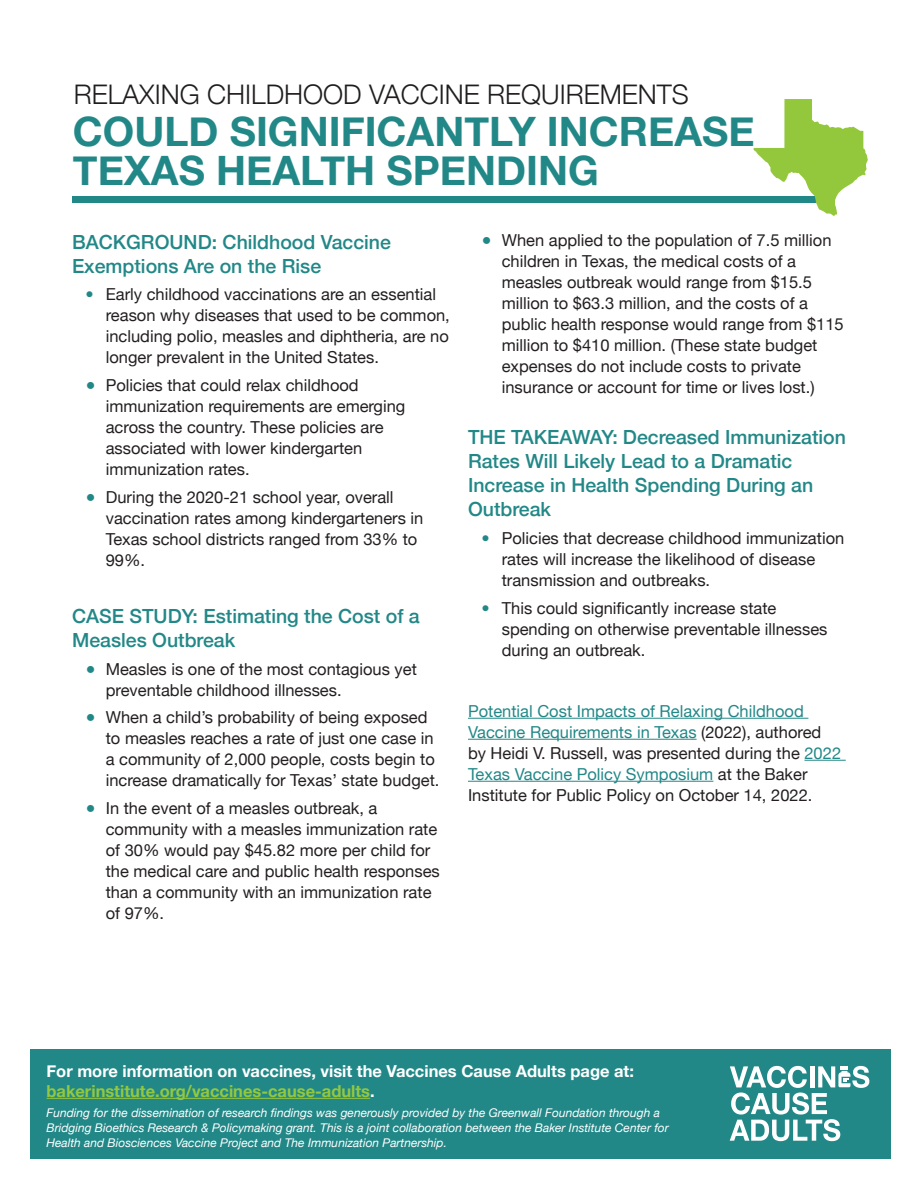
<style>
.page{position:relative;width:918px;height:1188px;background:#fff}
.page>*{position:absolute;margin:0;border:0;box-sizing:border-box;transform-origin:0 0}
.t1{font:700 40.5px/39px "Helvetica Neue";color:#228887}
.t2{font:300 27px "Helvetica Neue";color:#201d1e}
.t3{font:500 19.5px/24px "Helvetica Neue";color:#228887}
.t4{font:16.5px/21px "Helvetica Neue";color:#231f20}
.t5{font:700 16.5px/19.8px "Helvetica Neue";color:#fff}
.t6{font:italic 12px/15px "Helvetica Neue";color:#fff}
.s1{font-weight:500;color:#228887}
.s2{color:#228887}
.s3{color:#94c83c}
</style>
<div class="page">
<div style="left:72px;top:197px;width:756px;height:6px;background:#228887"></div>
<svg style="left:754px;top:99px;width:114px;height:117px"></svg>
<hr style="left:468px;top:718px;width:340px;height:1px;background:#228887">
<hr style="left:468px;top:739px;width:229px;height:1px;background:#228887">
<hr style="left:804px;top:760px;width:42px;height:1px;background:#228887">
<hr style="left:468px;top:781px;width:245px;height:1px;background:#228887">
<div style="left:30px;top:1049px;width:861px;height:110px;background:#228887"></div>
<svg style="left:730px;top:1066px;width:139px;height:75px"></svg>
<hr style="left:46px;top:1098px;width:324px;height:1px;background:#94c83c">
<p class="t2" style="left:74px;top:72px;width:617px">RELAXING CHILDHOOD VACCINE REQUIREMENTS</p>
<p class="t1" style="left:73px;top:113px;width:683px">COULD SIGNIFICANTLY INCREASE<br>TEXAS HEALTH SPENDING</p>
<p class="t3" style="left:72px;top:228px;width:320px">BACKGROUND: Childhood Vaccine<br>Exemptions Are on the Rise</p>
<p class="t4" style="left:106px;top:285px;width:346px;text-indent:-20px"><span class="s1">•</span> Early childhood vaccinations are an essential reason why diseases that used to be common, including polio, measles and diphtheria, are no longer prevalent in the United States.</p>
<p class="t4" style="left:106px;top:376px;width:301px;text-indent:-20px"><span class="s1">●</span> Policies that could relax childhood immunization requirements are emerging across the country. These policies are associated with lower kindergarten immunization rates.</p>
<p class="t4" style="left:106px;top:487px;width:319px;text-indent:-20px"><span class="s1">●</span> During the 2020-21 school year, overall vaccination rates among kindergarteners in Texas school districts ranged from 33% to 99%.</p>
<p class="t3" style="left:72px;top:602px;width:349px">CASE STUDY: Estimating the Cost of a<br>Measles Outbreak</p>
<p class="t4" style="left:106px;top:659px;width:313px;text-indent:-20px"><span class="s1">●</span> Measles is one of the most contagious yet preventable childhood illnesses.</p>
<p class="t4" style="left:106px;top:708px;width:335px;text-indent:-20px"><span class="s1">●</span> When a child’s probability of being exposed to measles reaches a rate of just one case in a community of 2,000 people, costs begin to increase dramatically for Texas’ state budget.</p>
<p class="t4" style="left:106px;top:799px;width:336px;text-indent:-20px"><span class="s1">●</span> In the event of a measles outbreak, a community with a measles immunization rate of 30% would pay $45.82 more per child for the medical care and public health responses than a community with an immunization rate of 97%.</p>
<p class="t4" style="left:502px;top:230px;width:344px;text-indent:-20px"><span class="s1">●</span> When applied to the population of 7.5 million children in Texas, the medical costs of a measles outbreak would range from $15.5 million to $63.3 million, and the costs of a public health response would range from $115 million to $410 million. (These state budget expenses do not include costs to private insurance or account for time or lives lost.)</p>
<p class="t3" style="left:468px;top:424px;width:379px">THE TAKEAWAY: Decreased Immunization<br>Rates Will Likely Lead to a Dramatic<br>Increase in Health Spending During an<br>Outbreak</p>
<p class="t4" style="left:502px;top:529px;width:344px;text-indent:-20px"><span class="s1">•</span> Policies that decrease childhood immunization rates will increase the likelihood of disease transmission and outbreaks.</p>
<p class="t4" style="left:502px;top:598px;width:327px;text-indent:-20px"><span class="s1">•</span> This could significantly increase state spending on otherwise preventable illnesses during an outbreak.</p>
<p class="t4" style="left:468px;top:701px;width:375px"><span class="s2">Potential Cost Impacts of Relaxing Childhood Vaccine Requirements in Texas</span> (2022), authored by Heidi V. Russell, was presented during the <span class="s2">2022<br>Texas Vaccine Policy Symposium</span> at the Baker Institute for Public Policy on October 14, 2022.</p>
<p class="t5" style="left:46px;top:1062px;width:589px">For more information on vaccines, visit the Vaccines Cause Adults page at: <span class="s3">bakerinstitute.org/vaccines-cause-adults</span>.</p>
<p class="t6" style="left:46px;top:1106px;width:624px">Funding for the dissemination of research findings was generously provided by the Greenwall Foundation through a<br>Bridging Bioethics Research &amp; Policymaking grant. This is a joint collaboration between the Baker Institute Center for<br>Health and Biosciences Vaccine Project and The Immunization Partnership.</p>
</div>
